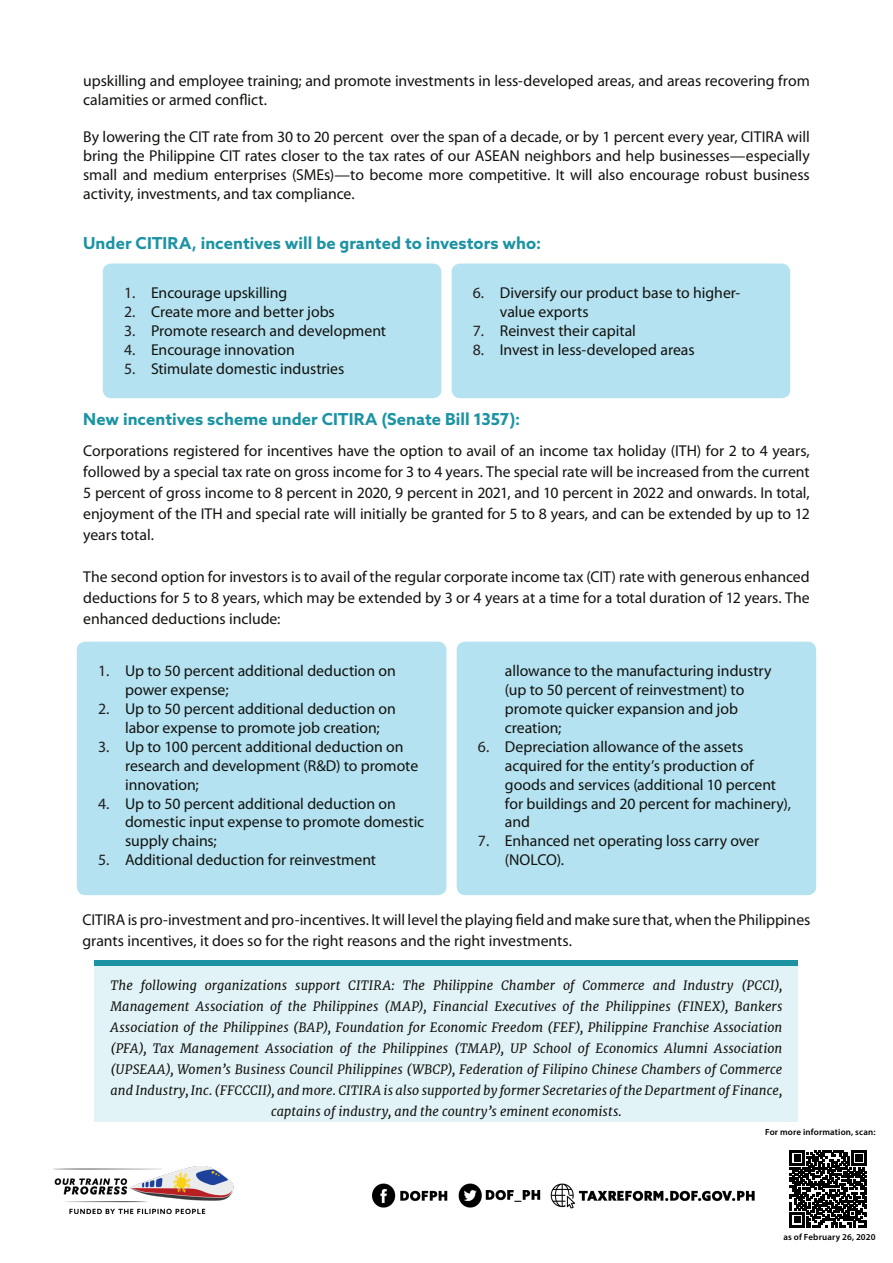
<style>
.page{position:relative;width:893px;height:1263px;background:#fff}
.page>*{position:absolute;margin:0;border:0;box-sizing:border-box;transform-origin:0 0}
.t1{font:700 16.5px "Azo Sans";letter-spacing:.005em;color:#1c93a3}
.t2{font:15.75px/18.9px "Myriad Pro";letter-spacing:-.005em;color:#12130f}
.t3{font:italic 12.75px/21px "Merriweather";letter-spacing:.005em;color:#12130f;text-align:center}
.body{font:600 9px "Myriad Pro";letter-spacing:.02em;color:#000}
.s1{color:#231f20}
</style>
<div class="page">
<div style="left:103px;top:264px;width:338px;height:134px;background:#b4e2f1;border-radius:9px"></div>
<div style="left:452px;top:264px;width:338px;height:134px;background:#b4e2f1;border-radius:9px"></div>
<div style="left:77px;top:642px;width:369px;height:253px;background:#b4e2f1;border-radius:9px"></div>
<div style="left:457px;top:642px;width:359px;height:253px;background:#b4e2f1;border-radius:9px"></div>
<div style="left:95px;top:966px;width:703px;height:156px;background:#e2f3f8"></div>
<div style="left:95px;top:960px;width:703px;height:6px;background:#1c93a3"></div>
<img style="left:53px;top:1167px;width:181px;height:46px">
<img style="left:372px;top:1183px;width:383px;height:26px">
<svg style="left:790px;top:1151px;width:76px;height:76px"></svg>
<p class="t2" style="left:83px;top:71px;width:728px">upskilling and employee training; and promote investments in less-developed areas, and areas recovering from calamities or armed conflict.</p>
<p class="t2" style="left:83px;top:128px;width:728px;text-align:justify">By lowering the CIT rate from 30 to 20 percent over the span of a decade, or by 1 percent every year, CITIRA will bring the Philippine CIT rates closer to the tax rates of our ASEAN neighbors and help businesses—especially small and medium enterprises (SMEs)—to become more competitive. It will also encourage robust business activity, investments, and tax compliance.</p>
<p class="t1" style="left:83px;top:233px;width:459px">Under CITIRA, incentives will be granted to investors who:</p>
<p class="t2" style="left:124px;top:284px;width:165px"><span class="s1">1.</span> Encourage upskilling</p>
<p class="t2" style="left:124px;top:303px;width:212px"><span class="s1">2.</span> Create more and better jobs</p>
<p class="t2" style="left:124px;top:321px;width:264px"><span class="s1">3.</span> Promote research and development</p>
<p class="t2" style="left:124px;top:340px;width:172px"><span class="s1">4.</span> Encourage innovation</p>
<p class="t2" style="left:124px;top:359px;width:222px"><span class="s1">5.</span> Stimulate domestic industries</p>
<p class="t2" style="left:500px;top:284px;width:242px;text-indent:-27px"><span class="s1">6.</span> Diversify our product base to higher&shy;value exports</p>
<p class="t2" style="left:473px;top:321px;width:165px"><span class="s1">7.</span> Reinvest their capital</p>
<p class="t2" style="left:473px;top:340px;width:223px"><span class="s1">8.</span> Invest in less-developed areas</p>
<p class="t1" style="left:83px;top:409px;width:439px">New incentives scheme under CITIRA (Senate Bill 1357):</p>
<p class="t2" style="left:83px;top:441px;width:728px;line-height:21px;text-align:justify">Corporations registered for incentives have the option to avail of an income tax holiday (ITH) for 2 to 4 years, followed by a special tax rate on gross income for 3 to 4 years. The special rate will be increased from the current 5 percent of gross income to 8 percent in 2020, 9 percent in 2021, and 10 percent in 2022 and onwards. In total, enjoyment of the ITH and special rate will initially be granted for 5 to 8 years, and can be extended by up to 12 years total.</p>
<p class="t2" style="left:83px;top:567px;width:728px;line-height:21px;text-align:justify">The second option for investors is to avail of the regular corporate income tax (CIT) rate with generous enhanced deductions for 5 to 8 years, which may be extended by 3 or 4 years at a time for a total duration of 12 years. The enhanced deductions include:</p>
<p class="t2" style="left:125px;top:662px;width:272px;text-indent:-27px"><span class="s1">1.</span> Up to 50 percent additional deduction on power expense;</p>
<p class="t2" style="left:125px;top:700px;width:272px;text-indent:-27px"><span class="s1">2.</span> Up to 50 percent additional deduction on labor expense to promote job creation;</p>
<p class="t2" style="left:125px;top:737px;width:295px;text-indent:-27px"><span class="s1">3.</span> Up to 100 percent additional deduction on research and development (R&amp;D) to promote innovation;</p>
<p class="t2" style="left:125px;top:794px;width:301px;text-indent:-27px"><span class="s1">4.</span> Up to 50 percent additional deduction on domestic input expense to promote domestic supply chains;</p>
<p class="t2" style="left:98px;top:851px;width:280px"><span class="s1">5.</span> Additional deduction for reinvestment</p>
<p class="t2" style="left:505px;top:662px;width:268px">allowance to the manufacturing industry (up to 50 percent of reinvestment) to promote quicker expansion and job creation;</p>
<p class="t2" style="left:505px;top:737px;width:288px;text-indent:-27px"><span class="s1">6.</span> Depreciation allowance of the assets acquired for the entity’s production of goods and services (additional 10 percent for buildings and 20 percent for machinery), and</p>
<p class="t2" style="left:505px;top:832px;width:256px;text-indent:-27px"><span class="s1">7.</span> Enhanced net operating loss carry over (NOLCO).</p>
<p class="t2" style="left:83px;top:909px;width:729px;line-height:21px">CITIRA is pro-investment and pro-incentives. It will level the playing field and make sure that, when the Philippines grants incentives, it does so for the right reasons and the right investments.</p>
<p class="t3" style="left:111px;top:975px;width:673px">The following organizations support CITIRA: The Philippine Chamber of Commerce and Industry (PCCI), Management Association of the Philippines (MAP), Financial Executives of the Philippines (FINEX), Bankers Association of the Philippines (BAP), Foundation for Economic Freedom (FEF), Philippine Franchise Association (PFA), Tax Management Association of the Philippines (TMAP), UP School of Economics Alumni Association (UPSEAA), Women’s Business Council Philippines (WBCP), Federation of Filipino Chinese Chambers of Commerce and Industry, Inc. (FFCCCII), and more. CITIRA is also supported by former Secretaries of the Department of Finance, captains of industry, and the country’s eminent economists.</p>
<p class="body" style="left:765px;top:1126px;width:112px">For more information, scan:</p>
<p class="body" style="left:783px;top:1231px;width:94px">as of February 26, 2020</p>
</div>
